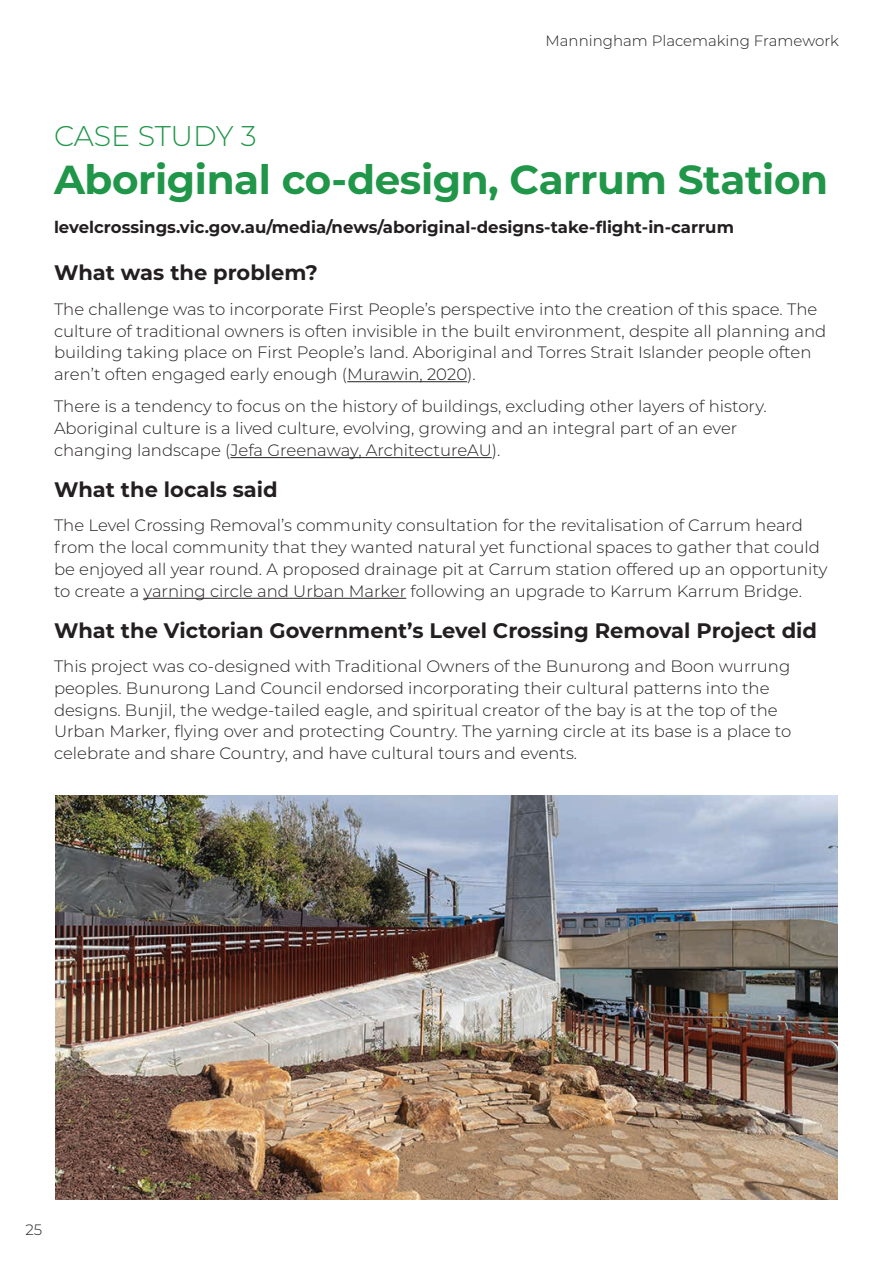
<style>
.page{position:relative;width:893px;height:1263px;background:#fff}
.page>*{position:absolute;margin:0;border:0;box-sizing:border-box;transform-origin:0 0}
.t1{font:700 40.5px "Montserrat";letter-spacing:-.01em;color:#209649}
.t2{font:300 28.5px "Montserrat";letter-spacing:-.01em;color:#209649}
.t3{font:700 21px "Montserrat";color:#231f20}
.PF_body_copy{font:300 16.5px/21.8px "Montserrat";color:#231f20}
.PF_body_copy-2{font:700 16.5px "Montserrat";color:#231f20}
.t4{font:300 15px "Montserrat";color:#231f20}
</style>
<div class="page">
<hr style="left:347px;top:381px;width:120px;height:1px;background:#231f20">
<hr style="left:230px;top:457px;width:262px;height:1px;background:#231f20">
<hr style="left:144px;top:598px;width:262px;height:1px;background:#231f20">
<img style="left:55px;top:796px;width:783px;height:403px">
<p class="t4" style="left:545px;top:31px;width:295px">Manningham Placemaking Framework</p>
<h1 class="t2" style="left:54px;top:116px;width:204px">CASE STUDY 3</h1>
<h1 class="t1" style="left:54px;top:151px;width:776px">Aboriginal co-design, Carrum Station</h1>
<p class="PF_body_copy-2" style="left:54px;top:215px;width:681px">levelcrossings.vic.gov.au/media/news/aboriginal-designs-take-flight-in-carrum</p>
<h2 class="t3" style="left:54px;top:258px;width:265px">What was the problem?</h2>
<p class="PF_body_copy" style="left:54px;top:298px;width:774px">The challenge was to incorporate First People’s perspective into the creation of this space. The culture of traditional owners is often invisible in the built environment, despite all planning and building taking place on First People’s land. Aboriginal and Torres Strait Islander people often aren’t often engaged early enough (Murawin, 2020).</p>
<p class="PF_body_copy" style="left:54px;top:395px;width:714px">There is a tendency to focus on the history of buildings, excluding other layers of history.<br>Aboriginal culture is a lived culture, evolving, growing and an integral part of an ever changing landscape (Jefa Greenaway, ArchitectureAU).</p>
<h2 class="t3" style="left:54px;top:474px;width:225px">What the locals said</h2>
<p class="PF_body_copy" style="left:54px;top:514px;width:775px">The Level Crossing Removal’s community consultation for the revitalisation of Carrum heard from the local community that they wanted natural yet functional spaces to gather that could be enjoyed all year round. A proposed drainage pit at Carrum station offered up an opportunity to create a yarning circle and Urban Marker following an upgrade to Karrum Karrum Bridge.</p>
<h2 class="t3" style="left:54px;top:615px;width:765px">What the Victorian Government’s Level Crossing Removal Project did</h2>
<p class="PF_body_copy" style="left:54px;top:655px;width:739px">This project was co-designed with Traditional Owners of the Bunurong and Boon wurrung peoples. Bunurong Land Council endorsed incorporating their cultural patterns into the designs. Bunjil, the wedge-tailed eagle, and spiritual creator of the bay is at the top of the Urban Marker, flying over and protecting Country. The yarning circle at its base is a place to celebrate and share Country, and have cultural tours and events.</p>
<p class="t4" style="left:26px;top:1220px;width:18px">25</p>
</div>
